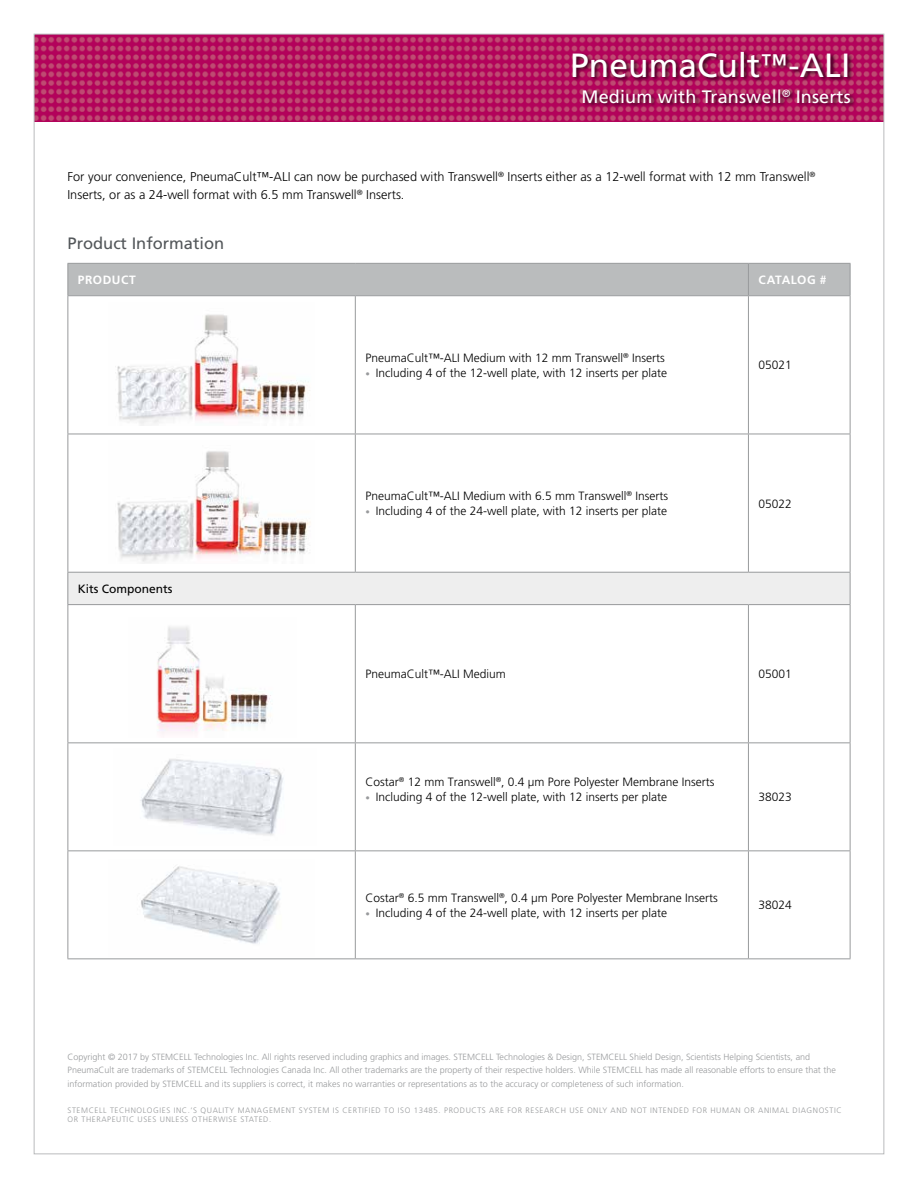
<style>
.page{position:relative;width:918px;height:1188px;background:#fff}
.page>*{position:absolute;margin:0;border:0;box-sizing:border-box;transform-origin:0 0}
.t1{font:33.6px "Frutiger LT Std";color:#fff}
.t2{font:18px "Frutiger LT Std";letter-spacing:.01em;color:#fff}
.t3{font:16.5px "Frutiger LT Std";color:#53575a}
.t4{font:300 12.75px/18px "Frutiger LT Std";color:#000}
.t5{font:300 12px "Frutiger LT Std";color:#000}
.t6{font:700 12px "Frutiger LT Std";letter-spacing:.04em;color:#fff}
.t7{font:12px "Frutiger LT Std";color:#000}
.t8{font:300 9px/13.5px "Frutiger LT Std";color:#989a9c}
.t9{font:300 7.8px/9.4px "Frutiger LT Std";letter-spacing:.075em;color:#989a9c}
.s1{font-size:26.85px}
.s2{font-size:9px;color:#989a9c}
</style>
<div class="page">
<img style="left:36px;top:36px;width:846px;height:86px">
<div style="left:572px;top:50px;width:281px;height:33px;background:#000;opacity:.7"></div>
<div style="left:582px;top:88px;width:273px;height:21px;background:#000;opacity:.7"></div>
<div style="left:69px;top:264px;width:781px;height:31px;background:#babcbd"></div>
<svg style="left:69px;top:296px;width:781px;height:662px"></svg>
<div style="left:68px;top:572px;width:782px;height:33px;background:#eee"></div>
<hr style="left:68px;top:263px;width:287px;height:1px;background:#989a9c">
<hr style="left:68px;top:264px;width:1px;height:31px;background:#989a9c">
<hr style="left:355px;top:263px;width:393px;height:1px;background:#989a9c">
<hr style="left:748px;top:263px;width:102px;height:1px;background:#989a9c">
<hr style="left:748px;top:264px;width:1px;height:31px;background:#989a9c">
<hr style="left:850px;top:264px;width:1px;height:31px;background:#989a9c">
<hr style="left:68px;top:295px;width:287px;height:1px;background:#989a9c">
<hr style="left:68px;top:296px;width:1px;height:138px;background:#989a9c">
<hr style="left:355px;top:295px;width:393px;height:1px;background:#989a9c">
<hr style="left:355px;top:296px;width:1px;height:138px;background:#989a9c">
<hr style="left:748px;top:295px;width:102px;height:1px;background:#989a9c">
<hr style="left:748px;top:296px;width:1px;height:138px;background:#989a9c">
<hr style="left:850px;top:296px;width:1px;height:138px;background:#989a9c">
<hr style="left:68px;top:434px;width:287px;height:1px;background:#989a9c">
<hr style="left:68px;top:434px;width:1px;height:138px;background:#989a9c">
<hr style="left:355px;top:434px;width:393px;height:1px;background:#989a9c">
<hr style="left:355px;top:434px;width:1px;height:138px;background:#989a9c">
<hr style="left:68px;top:605px;width:1px;height:137px;background:#989a9c">
<hr style="left:355px;top:605px;width:1px;height:137px;background:#989a9c">
<hr style="left:68px;top:742px;width:287px;height:1px;background:#989a9c">
<hr style="left:68px;top:743px;width:1px;height:107px;background:#989a9c">
<hr style="left:355px;top:742px;width:393px;height:1px;background:#989a9c">
<hr style="left:355px;top:743px;width:1px;height:107px;background:#989a9c">
<hr style="left:68px;top:850px;width:287px;height:1px;background:#989a9c">
<hr style="left:68px;top:851px;width:1px;height:107px;background:#989a9c">
<hr style="left:355px;top:850px;width:393px;height:1px;background:#989a9c">
<hr style="left:355px;top:851px;width:1px;height:107px;background:#989a9c">
<hr style="left:68px;top:958px;width:287px;height:1px;background:#989a9c">
<hr style="left:355px;top:958px;width:393px;height:1px;background:#989a9c">
<hr style="left:748px;top:434px;width:102px;height:1px;background:#989a9c">
<hr style="left:748px;top:434px;width:1px;height:138px;background:#989a9c">
<hr style="left:850px;top:434px;width:1px;height:138px;background:#989a9c">
<hr style="left:850px;top:605px;width:1px;height:137px;background:#989a9c">
<hr style="left:748px;top:742px;width:102px;height:1px;background:#989a9c">
<hr style="left:850px;top:743px;width:1px;height:107px;background:#989a9c">
<hr style="left:748px;top:850px;width:102px;height:1px;background:#989a9c">
<hr style="left:850px;top:851px;width:1px;height:107px;background:#989a9c">
<hr style="left:748px;top:958px;width:102px;height:1px;background:#989a9c">
<hr style="left:748px;top:605px;width:1px;height:137px;background:#989a9c">
<hr style="left:748px;top:743px;width:1px;height:107px;background:#989a9c">
<hr style="left:748px;top:851px;width:1px;height:107px;background:#989a9c">
<hr style="left:68px;top:572px;width:287px;height:1px;background:#989a9c">
<hr style="left:68px;top:573px;width:1px;height:31px;background:#989a9c">
<hr style="left:355px;top:572px;width:393px;height:1px;background:#989a9c">
<hr style="left:748px;top:572px;width:102px;height:1px;background:#989a9c">
<hr style="left:850px;top:573px;width:1px;height:31px;background:#989a9c">
<hr style="left:68px;top:604px;width:287px;height:1px;background:#989a9c">
<hr style="left:355px;top:604px;width:393px;height:1px;background:#989a9c">
<hr style="left:748px;top:604px;width:102px;height:1px;background:#989a9c">
<img style="left:109px;top:303px;width:205px;height:123px">
<img style="left:109px;top:440px;width:206px;height:124px">
<img style="left:113px;top:748px;width:203px;height:98px">
<img style="left:109px;top:859px;width:206px;height:97px">
<img style="left:128px;top:618px;width:168px;height:119px">
<h1 class="t1" style="left:570px;top:45px;width:282px">PneumaCult<span class="s1">™</span>-ALI</h1>
<h2 class="t2" style="left:582px;top:86px;width:271px">Medium with Transwell<sup>®</sup> Inserts</h2>
<h3 class="t4" style="left:68px;top:168px;width:750px">For your convenience, PneumaCult™-ALI can now be purchased with Transwell<sup>®</sup> Inserts either as a 12-well format with 12 mm Transwell<sup>®<br></sup>Inserts, or as a 24-well format with 6.5 mm Transwell<sup>®</sup> Inserts.</h3>
<h3 class="t3" style="left:68px;top:234px;width:158px">Product Information</h3>
<h3 class="t6" style="left:78px;top:273px;width:59px">PRODUCT</h3>
<h3 class="t6" style="left:759px;top:273px;width:69px">CATALOG #</h3>
<h3 class="t7" style="left:78px;top:582px;width:96px">Kits Components</h3>
<h3 class="t5" style="left:365px;top:351px;width:301px">PneumaCult™-ALI Medium with 12 mm Transwell<sup>®</sup> Inserts</h3>
<h3 class="t5" style="left:365px;top:366px;width:303px"><span class="s2">•</span> Including 4 of the 12-well plate, with 12 inserts per plate</h3>
<h3 class="t5" style="left:365px;top:489px;width:304px">PneumaCult™-ALI Medium with 6.5 mm Transwell<sup>®</sup> Inserts</h3>
<h3 class="t5" style="left:365px;top:504px;width:303px"><span class="s2">•</span> Including 4 of the 24-well plate, with 12 inserts per plate</h3>
<h3 class="t5" style="left:759px;top:358px;width:35px">05021</h3>
<h3 class="t5" style="left:759px;top:497px;width:35px">05022</h3>
<h3 class="t5" style="left:365px;top:667px;width:142px">PneumaCult™-ALI Medium</h3>
<h3 class="t5" style="left:759px;top:667px;width:35px">05001</h3>
<h3 class="t5" style="left:365px;top:775px;width:351px">Costar<sup>®</sup> 12 mm Transwell<sup>®</sup>, 0.4 μm Pore Polyester Membrane Inserts</h3>
<h3 class="t5" style="left:365px;top:790px;width:303px"><span class="s2">•</span> Including 4 of the 12-well plate, with 12 inserts per plate</h3>
<h3 class="t5" style="left:759px;top:790px;width:35px">38023</h3>
<h3 class="t5" style="left:365px;top:891px;width:354px">Costar<sup>®</sup> 6.5 mm Transwell<sup>®</sup>, 0.4 μm Pore Polyester Membrane Inserts</h3>
<h3 class="t5" style="left:365px;top:906px;width:303px"><span class="s2">•</span> Including 4 of the 24-well plate, with 12 inserts per plate</h3>
<h3 class="t5" style="left:759px;top:898px;width:35px">38024</h3>
<p class="t8" style="left:68px;top:1050px;width:770px">Copyright © 2017 by STEMCELL Technologies Inc. All rights reserved including graphics and images. STEMCELL Technologies &amp; Design, STEMCELL Shield Design, Scientists Helping Scientists, and<br>PneumaCult are trademarks of STEMCELL Technologies Canada Inc. All other trademarks are the property of their respective holders. While STEMCELL has made all reasonable efforts to ensure that the information provided by STEMCELL and its suppliers is correct, it makes no warranties or representations as to the accuracy or completeness of such information.</p>
<p class="t9" style="left:68px;top:1105px;width:776px">STEMCELL TECHNOLOGIES INC.’S QUALITY MANAGEMENT SYSTEM IS CERTIFIED TO ISO 13485. PRODUCTS ARE FOR RESEARCH USE ONLY AND NOT INTENDED FOR HUMAN OR ANIMAL DIAGNOSTIC<br>OR THERAPEUTIC USES UNLESS OTHERWISE STATED.</p>
</div>
